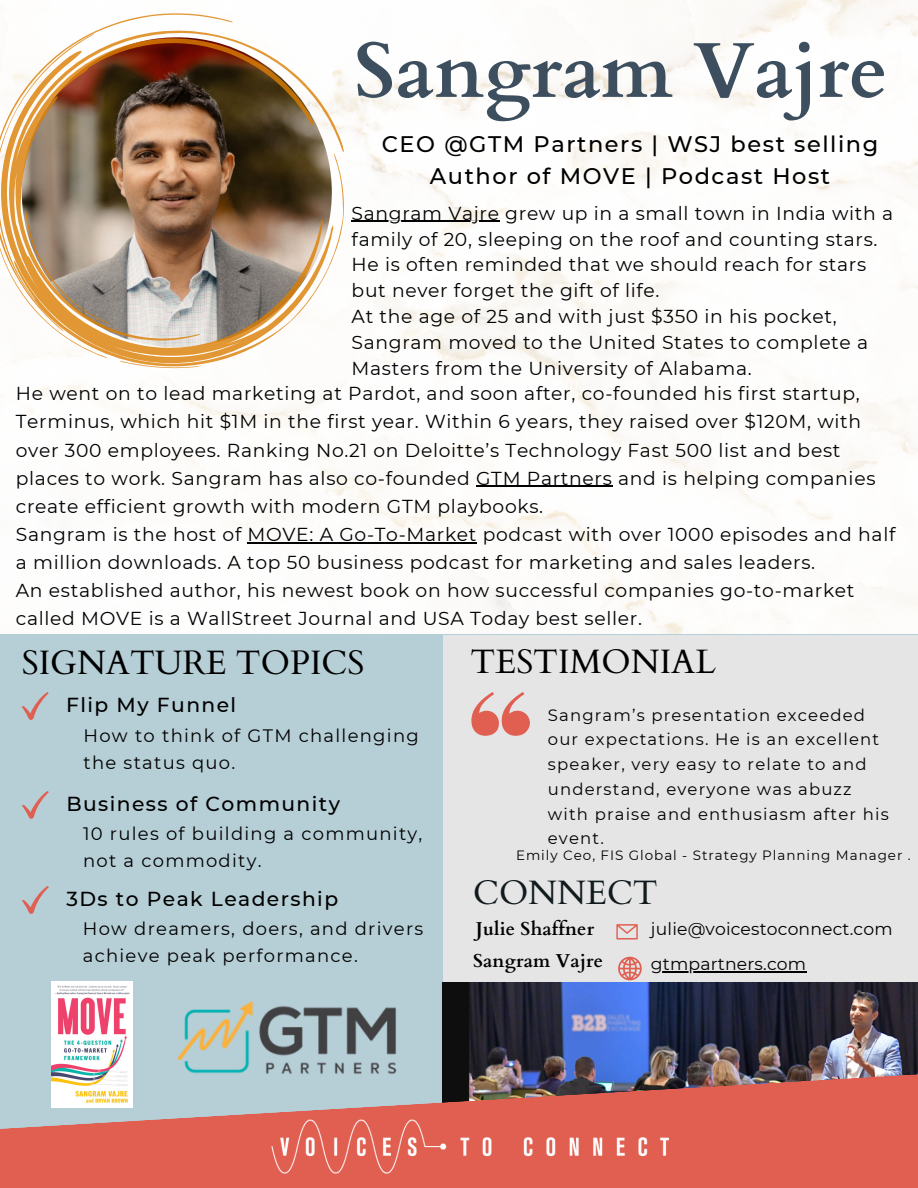
<style>
.page{position:relative;width:918px;height:1188px;background:#fff}
.page>*{position:absolute;margin:0;border:0;box-sizing:border-box;transform-origin:0 0}
.t1{font:700 78px "Cardo";color:#3d4f5f}
.t2{font:33.9px "Cardo";color:#000}
.t3{font:33.9px "Cardo";color:#111b1e}
.t4{font:500 22.5px/32.7px "Montserrat";letter-spacing:.07em;color:#000;text-align:center}
.t5{font:500 20.25px "Montserrat";letter-spacing:.07em;color:#000}
.t6{font:18.75px/28.2px "Montserrat";letter-spacing:.035em;color:#000}
.t7{font:700 18.75px "Cardo";letter-spacing:.01em;color:#000}
.t8{font:700 18.6px "Cardo";letter-spacing:.01em;color:#000}
.t9{font:18px/27px "Montserrat";letter-spacing:.07em;color:#000}
.t10{font:17.25px "Montserrat";letter-spacing:.01em;color:#000}
.t11{font:16.5px/24.8px "Montserrat";letter-spacing:.07em;color:#000}
.t12{font:13.5px "Montserrat";letter-spacing:.07em;color:#000}
</style>
<div class="page">
<img style="left:0;top:0;width:918px;height:635px">
<svg style="left:304px;top:0;width:82px;height:403px"></svg>
<svg style="left:0;top:0;width:304px;height:90px"></svg>
<svg style="left:0;top:34px;width:161px;height:56px"></svg>
<img style="left:0;top:90px;width:378px;height:315px">
<div style="left:0;top:635px;width:918px;height:553px;background:#b6ced6"></div>
<div style="left:443px;top:636px;width:474px;height:552px;background:#e5e5e5"></div>
<img style="left:443px;top:982px;width:475px;height:86px">
<svg style="left:0;top:1068px;width:918px;height:120px;fill:#e05f51"></svg>
<svg style="left:22px;top:692px;width:27px;height:28px"></svg>
<svg style="left:616px;top:924px;width:22px;height:16px"></svg>
<img style="left:261px;top:1108px;width:420px;height:76px">
<svg style="left:618px;top:957px;width:24px;height:23px"></svg>
<svg style="left:471px;top:692px;width:59px;height:44px"></svg>
<svg style="left:22px;top:791px;width:27px;height:28px"></svg>
<svg style="left:22px;top:886px;width:27px;height:28px"></svg>
<img style="left:51px;top:981px;width:81px;height:126px">
<img style="left:170px;top:1001px;width:240px;height:91px">
<hr style="left:352px;top:221px;width:148px;height:1px;background:#000">
<hr style="left:476px;top:486px;width:137px;height:1px;background:#000">
<hr style="left:248px;top:542px;width:229px;height:1px;background:#000">
<hr style="left:651px;top:972px;width:155px;height:1px;background:#000">
<p class="t1" style="left:354px;top:20px;width:535px">Sangram Vajre</p>
<p class="t4" style="left:382px;top:127px;width:498px">CEO @GTM Partners | WSJ best selling<br>Author of MOVE | Podcast Host</p>
<p class="t6" style="left:352px;top:200px;width:543px;line-height:25.8px">Sangram Vajre grew up in a small town in India with a family of 20, sleeping on the roof and counting stars.<br>He is often reminded that we should reach for stars but never forget the gift of life.</p>
<p class="t6" style="left:352px;top:304px;width:518px;line-height:25.8px">At the age of 25 and with just $350 in his pocket,<br>Sangram moved to the United States to complete a<br>Masters from the University of Alabama.</p>
<p class="t6" style="left:16px;top:379px;width:861px">He went on to lead marketing at Pardot, and soon after, co-founded his first startup, Terminus, which hit $1M in the first year. Within 6 years, they raised over $120M, with over 300 employees. Ranking No.21 on Deloitte’s Technology Fast 500 list and best places to work. Sangram has also co-founded GTM Partners and is helping companies create efficient growth with modern GTM playbooks.</p>
<p class="t6" style="left:16px;top:520px;width:881px">Sangram is the host of MOVE: A Go-To-Market podcast with over 1000 episodes and half a million downloads. A top 50 business podcast for marketing and sales leaders.</p>
<p class="t6" style="left:16px;top:576px;width:840px">An established author, his newest book on how successful companies go-to-market called MOVE is a WallStreet Journal and USA Today best seller.</p>
<p class="t2" style="left:22px;top:640px;width:344px">SIGNATURE TOPICS</p>
<p class="t5" style="left:66px;top:693px;width:172px">Flip My Funnel</p>
<p class="t9" style="left:84px;top:722px;width:337px">How to think of GTM challenging the status quo.</p>
<p class="t5" style="left:66px;top:792px;width:275px">Business of Community</p>
<p class="t9" style="left:83px;top:820px;width:341px">10 rules of building a community, not a commodity.</p>
<p class="t5" style="left:66px;top:887px;width:273px">3Ds to Peak Leadership</p>
<p class="t9" style="left:83px;top:915px;width:342px">How dreamers, doers, and drivers achieve peak performance.</p>
<p class="t2" style="left:471px;top:640px;width:247px">TESTIMONIAL</p>
<p class="t11" style="left:548px;top:702px;width:342px">Sangram’s presentation exceeded our expectations. He is an excellent speaker, very easy to relate to and understand, everyone was abuzz with praise and enthusiasm after his event.</p>
<p class="t12" style="left:516px;top:847px;width:396px">Emily Ceo, FIS Global - Strategy Planning Manager .</p>
<p class="t3" style="left:473px;top:870px;width:186px">CONNECT</p>
<p class="t8" style="left:476px;top:917px;width:120px">Julie Shaffner</p>
<p class="t10" style="left:651px;top:918px;width:243px">julie@voicestoconnect.com</p>
<p class="t7" style="left:473px;top:948px;width:132px">Sangram Vajre</p>
<p class="t10" style="left:651px;top:954px;width:157px">gtmpartners.com</p>
</div>
